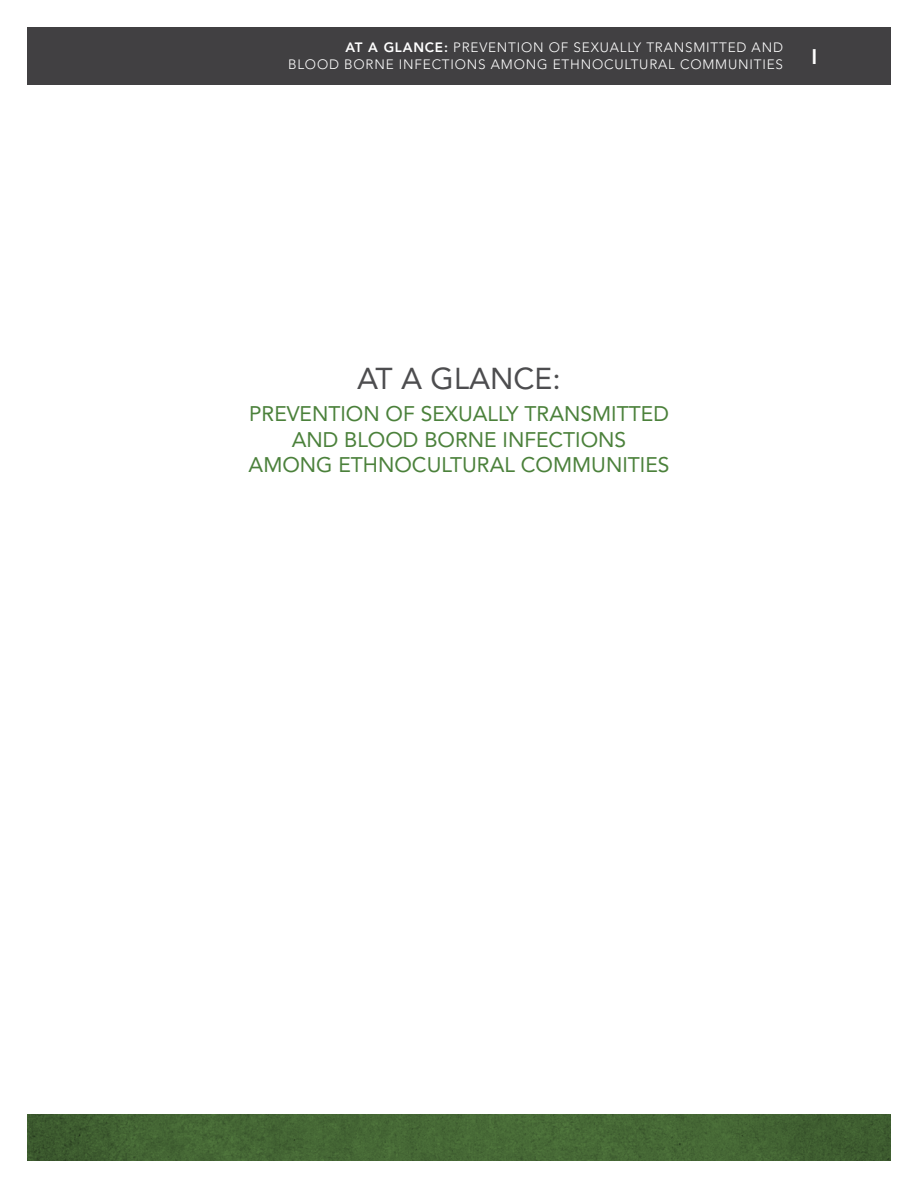
<style>
.page{position:relative;width:918px;height:1188px;background:#fff}
.page>*{position:absolute;margin:0;border:0;box-sizing:border-box;transform-origin:0 0}
.t1{font:30px "Avenir LT Std";color:#4d4d4f}
.t2{font:21px/25.5px "Avenir LT Std";color:#4b813b;text-align:center}
.t3{font:800 21px "Avenir LT Std";color:#fff}
.t4{font:300 13.5px/16.5px "Avenir LT Std";letter-spacing:.06em;color:#fff;text-align:right}
.s1{font-weight:800}
</style>
<div class="page">
<svg style="left:27px;top:1115px;width:864px;height:46px;background:#436433"></svg>
<div style="left:778px;top:27px;width:113px;height:57px;background:#414042"></div>
<div style="left:27px;top:27px;width:756px;height:57px;background:#414042"></div>
<p class="t4" style="left:288px;top:40px;width:496px"><span class="s1">AT A GLANCE:</span> PREVENTION OF SEXUALLY TRANSMITTED AND<br>BLOOD BORNE INFECTIONS AMONG ETHNOCULTURAL COMMUNITIES</p>
<h2 class="t3" style="left:811px;top:44px;width:7px">I</h2>
<h1 class="t1" style="left:357px;top:361px;width:205px">AT A GLANCE:</h1>
<h2 class="t2" style="left:249px;top:401px;width:422px">PREVENTION OF SEXUALLY TRANSMITTED<br>AND BLOOD BORNE INFECTIONS<br>AMONG ETHNOCULTURAL COMMUNITIES</h2>
</div>
